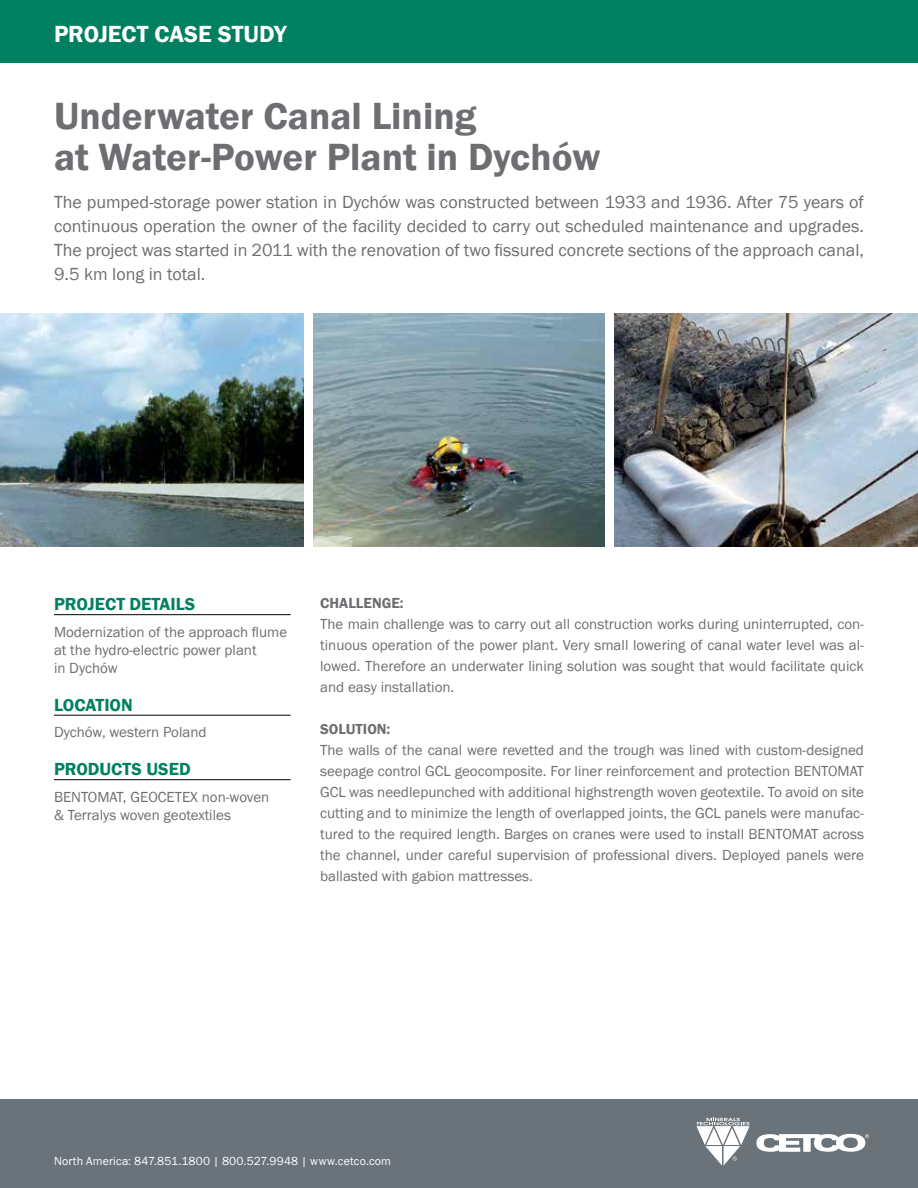
<style>
.page{position:relative;width:918px;height:1188px;background:#fff}
.page>*{position:absolute;margin:0;border:0;box-sizing:border-box;transform-origin:0 0}
.t1{font:600 39px/40.5px "Franklin Gothic";color:#6d6e71}
.t2{font:600 24px "Franklin Gothic";letter-spacing:-.005em;color:#fff}
.t3{font:18px/24px "Franklin Gothic";color:#6d6e71;text-align:justify}
.t4{font:600 18px "Franklin Gothic";color:#008061}
.t5{font:15px/21px "Franklin Gothic";color:#6d6e71;text-align:justify}
.t6{font:600 15px "Franklin Gothic";color:#6d6e71}
.t7{font:12px "Franklin Gothic";letter-spacing:.015em;color:#fff}
</style>
<div class="page">
<div style="left:0;top:0;width:918px;height:63px;background:#008061"></div>
<div style="left:0;top:1099px;width:918px;height:89px;background:#6a727a"></div>
<svg style="left:756px;top:1134px;width:113px;height:18px"></svg>
<svg style="left:696px;top:1118px;width:54px;height:48px"></svg>
<hr style="left:54px;top:614px;width:237px;height:1px;background:#000">
<hr style="left:54px;top:715px;width:237px;height:1px;background:#000">
<hr style="left:54px;top:779px;width:237px;height:1px;background:#000">
<img style="left:0;top:314px;width:303px;height:233px">
<img style="left:314px;top:314px;width:290px;height:233px">
<img style="left:615px;top:314px;width:303px;height:233px">
<h2 class="t2" style="left:54px;top:19px;width:234px">PROJECT CASE STUDY</h2>
<h1 class="t1" style="left:54px;top:97px;width:548px">Underwater Canal Lining<br>at Water-Power Plant in Dychów</h1>
<p class="t3" style="left:54px;top:190px;width:812px">The pumped-storage power station in Dychów was constructed between 1933 and 1936. After 75 years of continuous operation the owner of the facility decided to carry out scheduled maintenance and upgrades.<br>The project was started in 2011 with the renovation of two fissured concrete sections of the approach canal, 9.5 km long in total.</p>
<p class="t4" style="left:54px;top:593px;width:143px">PROJECT DETAILS</p>
<p class="t5" style="left:54px;top:623px;width:235px;line-height:18px;text-align:left">Modernization of the approach flume at the hydro-electric power plant<br>in Dychów</p>
<p class="t4" style="left:54px;top:694px;width:80px">LOCATION</p>
<p class="t5" style="left:54px;top:722px;width:154px">Dychów, western Poland</p>
<p class="t4" style="left:54px;top:758px;width:138px">PRODUCTS USED</p>
<p class="t5" style="left:54px;top:788px;width:217px;line-height:18px">BENTOMAT, GEOCETEX non-woven &amp; Terralys woven geotextiles</p>
<p class="t6" style="left:320px;top:594px;width:85px">CHALLENGE:</p>
<p class="t5" style="left:320px;top:614px;width:545px">The main challenge was to carry out all construction works during uninterrupted, con&shy;tinuous operation of the power plant. Very small lowering of canal water level was al&shy;lowed. Therefore an underwater lining solution was sought that would facilitate quick and easy installation.</p>
<p class="t6" style="left:320px;top:720px;width:72px">SOLUTION:</p>
<p class="t5" style="left:320px;top:740px;width:545px">The walls of the canal were revetted and the trough was lined with custom-designed seepage control GCL geocomposite. For liner reinforcement and protection BENTOMAT GCL was needlepunched with additional highstrength woven geotextile. To avoid on site cutting and to minimize the length of overlapped joints, the GCL panels were manufac&shy;tured to the required length. Barges on cranes were used to install BENTOMAT across the channel, under careful supervision of professional divers. Deployed panels were ballasted with gabion mattresses.</p>
<p class="t7" style="left:54px;top:1153px;width:339px">North America: 847.851.1800 | 800.527.9948 | www.cetco.com</p>
</div>
